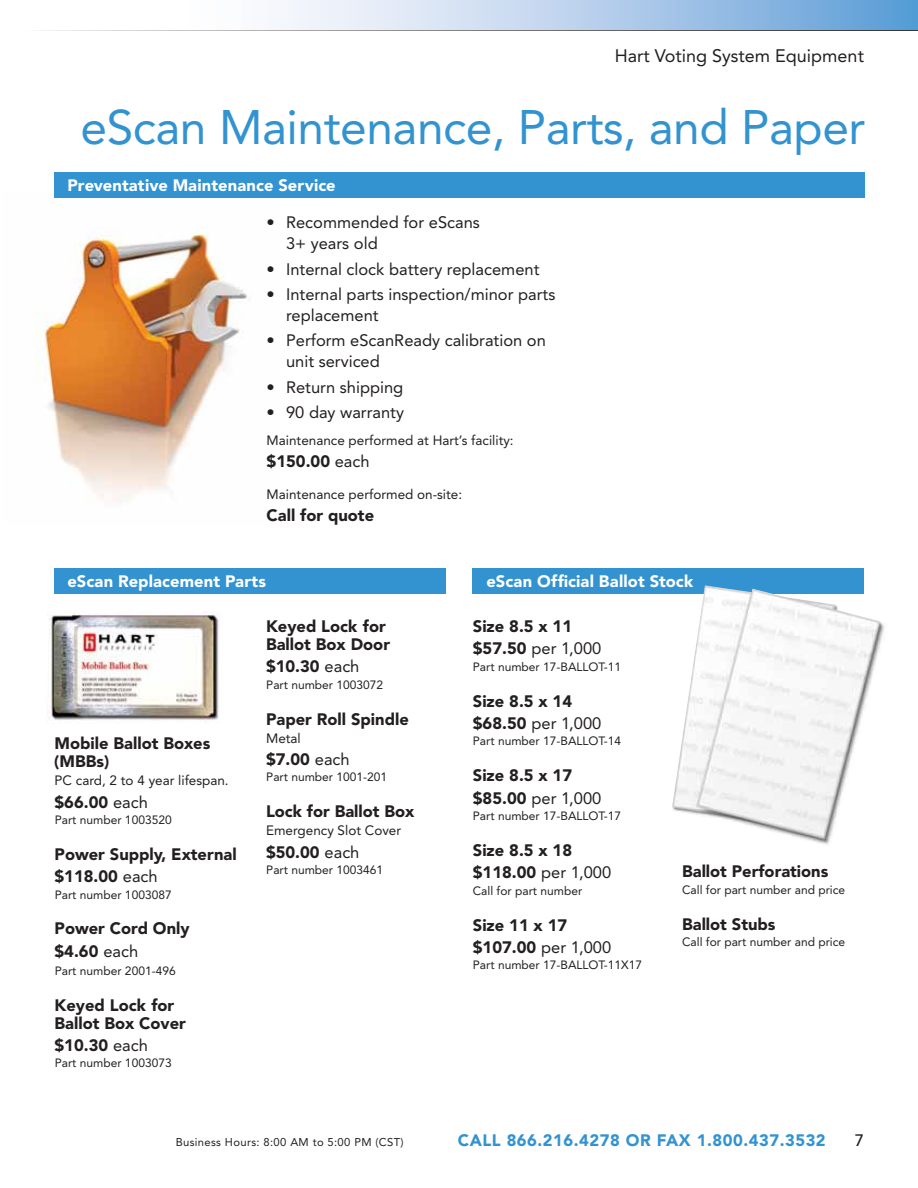
<style>
.page{position:relative;width:918px;height:1188px;background:#fff}
.page>*{position:absolute;margin:0;border:0;box-sizing:border-box;transform-origin:0 0}
.t1{font:48px "Avenir LT Std";letter-spacing:-.01em;color:#3293d0}
.t2{font:18px "Avenir LT Std";color:#231f20}
.t3{font:900 16.5px/22.4px "Avenir LT Std";color:#231f20}
.t4{font:16.5px/21px "Avenir LT Std";color:#231f20}
.t5{font:900 16.5px "Avenir LT Std";letter-spacing:.01em;color:#fff}
.t6{font:900 16.5px "Avenir LT Std";letter-spacing:.03em;color:#3293d0}
.t7{font:500 16.5px "Avenir LT Std";color:#231f20}
.t8{font:13.5px "Avenir LT Std";color:#231f20}
.t9{font:12px "Avenir LT Std";color:#231f20}
.t10{font:11.25px "Avenir LT Std";letter-spacing:.03em;color:#231f20}
.s1{font-weight:400}
</style>
<div class="page">
<svg style="left:278px;top:0;width:640px;height:30px;background:#b1cdea"></svg>
<svg style="left:42px;top:30px;width:876px;height:1px"></svg>
<img style="left:46px;top:611px;width:173px;height:109px">
<img style="left:35px;top:232px;width:212px;height:270px">
<div style="left:54px;top:569px;width:392px;height:25px;background:#3293d0"></div>
<div style="left:473px;top:569px;width:391px;height:25px;background:#3293d0"></div>
<div style="left:54px;top:173px;width:810px;height:25px;background:#3293d0"></div>
<img style="left:672px;top:585px;width:213px;height:260px">
<p class="t2" style="left:615px;top:48px;width:251px">Hart Voting System Equipment</p>
<h1 class="t1" style="left:80px;top:107px;width:787px">eScan Maintenance, Parts, and Paper</h1>
<p class="t5" style="left:68px;top:178px;width:270px">Preventative Maintenance Service</p>
<p class="t4" style="left:286px;top:213px;width:195px;text-indent:-19px">• Recommended for eScans<br>3+ years old</p>
<p class="t4" style="left:267px;top:260px;width:274px">• Internal clock battery replacement</p>
<p class="t4" style="left:286px;top:285px;width:271px;text-indent:-19px">• Internal parts inspection/minor parts replacement</p>
<p class="t4" style="left:286px;top:331px;width:261px;text-indent:-19px">• Perform eScanReady calibration on unit serviced</p>
<p class="t4" style="left:267px;top:378px;width:138px">• Return shipping</p>
<p class="t4" style="left:267px;top:403px;width:139px">• 90 day warranty</p>
<p class="t8" style="left:267px;top:434px;width:249px">Maintenance performed at Hart’s facility:</p>
<p class="t3" style="left:267px;top:451px;width:104px">$150.00 <span class="s1">each</span></p>
<p class="t8" style="left:267px;top:488px;width:197px">Maintenance performed on-site:</p>
<p class="t3" style="left:267px;top:505px;width:109px">Call for quote</p>
<p class="t5" style="left:68px;top:574px;width:200px">eScan Replacement Parts</p>
<p class="t3" style="left:54px;top:736px;width:158px;line-height:18px">Mobile Ballot Boxes (MBBs)</p>
<p class="t8" style="left:55px;top:775px;width:176px">PC card, 2 to 4 year lifespan.</p>
<p class="t3" style="left:55px;top:792px;width:95px">$66.00 <span class="s1">each</span></p>
<p class="t9" style="left:55px;top:815px;width:118px">Part number 1003520</p>
<p class="t3" style="left:55px;top:844px;width:184px">Power Supply, External $118.00 <span class="s1">each</span></p>
<p class="t9" style="left:55px;top:889px;width:118px">Part number 1003087</p>
<p class="t3" style="left:55px;top:919px;width:137px">Power Cord Only $4.60 <span class="s1">each</span></p>
<p class="t9" style="left:55px;top:965px;width:122px">Part number 2001-496</p>
<p class="t3" style="left:55px;top:997px;width:133px;line-height:18px">Keyed Lock for<br>Ballot Box Cover</p>
<p class="t3" style="left:55px;top:1035px;width:95px">$10.30 <span class="s1">each</span></p>
<p class="t9" style="left:55px;top:1058px;width:118px">Part number 1003073</p>
<p class="t3" style="left:266px;top:619px;width:126px;line-height:18px">Keyed Lock for<br>Ballot Box Door</p>
<p class="t3" style="left:266px;top:657px;width:95px">$10.30 <span class="s1">each</span></p>
<p class="t9" style="left:266px;top:679px;width:118px">Part number 1003072</p>
<p class="t3" style="left:266px;top:709px;width:144px">Paper Roll Spindle</p>
<p class="t8" style="left:266px;top:732px;width:36px">Metal</p>
<p class="t3" style="left:266px;top:749px;width:85px">$7.00 <span class="s1">each</span></p>
<p class="t9" style="left:266px;top:772px;width:122px">Part number 1001-201</p>
<p class="t3" style="left:266px;top:802px;width:150px">Lock for Ballot Box</p>
<p class="t8" style="left:266px;top:825px;width:137px">Emergency Slot Cover</p>
<p class="t3" style="left:266px;top:842px;width:95px">$50.00 <span class="s1">each</span></p>
<p class="t9" style="left:266px;top:865px;width:118px">Part number 1003461</p>
<p class="t5" style="left:486px;top:574px;width:208px">eScan Official Ballot Stock</p>
<p class="t3" style="left:473px;top:616px;width:130px">Size 8.5 x 11 $57.50 <span class="s1">per 1,000</span></p>
<p class="t9" style="left:473px;top:661px;width:150px">Part number 17-BALLOT-11</p>
<p class="t3" style="left:473px;top:691px;width:130px">Size 8.5 x 14 $68.50 <span class="s1">per 1,000</span></p>
<p class="t9" style="left:473px;top:736px;width:150px">Part number 17-BALLOT-14</p>
<p class="t3" style="left:473px;top:766px;width:130px">Size 8.5 x 17 $85.00 <span class="s1">per 1,000</span></p>
<p class="t9" style="left:473px;top:811px;width:150px">Part number 17-BALLOT-17</p>
<p class="t3" style="left:473px;top:840px;width:140px">Size 8.5 x 18 $118.00 <span class="s1">per 1,000</span></p>
<p class="t9" style="left:473px;top:885px;width:111px">Call for part number</p>
<p class="t3" style="left:473px;top:915px;width:140px">Size 11 x 17 $107.00 <span class="s1">per 1,000</span></p>
<p class="t9" style="left:473px;top:960px;width:171px">Part number 17-BALLOT-11X17</p>
<p class="t3" style="left:682px;top:862px;width:148px">Ballot Perforations</p>
<p class="t9" style="left:682px;top:885px;width:165px">Call for part number and price</p>
<p class="t3" style="left:682px;top:914px;width:95px">Ballot Stubs</p>
<p class="t9" style="left:682px;top:937px;width:165px">Call for part number and price</p>
<p class="t10" style="left:176px;top:1138px;width:230px">Business Hours: 8:00 AM to 5:00 PM (CST)</p>
<p class="t6" style="left:458px;top:1134px;width:369px">CALL 866.216.4278 OR FAX 1.800.437.3532</p>
<p class="t7" style="left:855px;top:1131px;width:11px">7</p>
</div>
